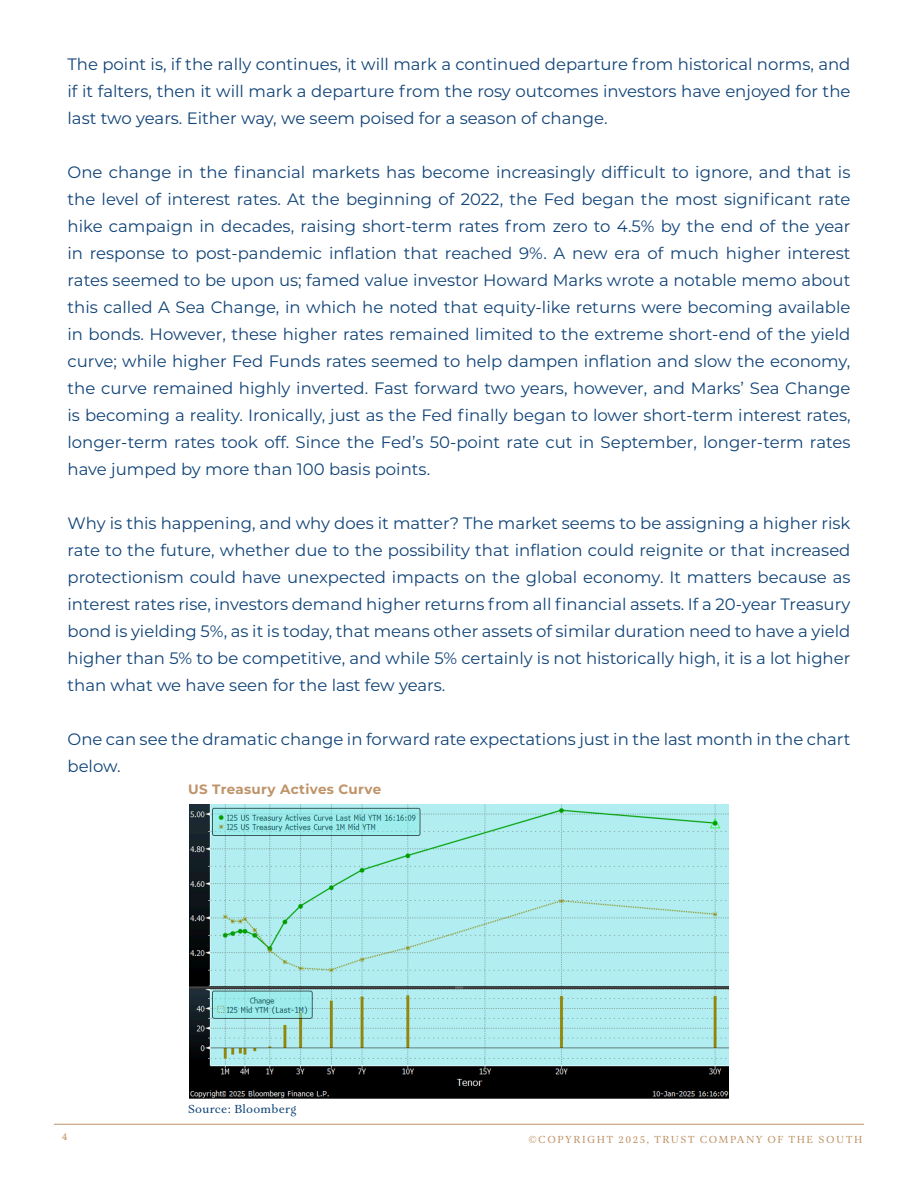
<style>
.page{position:relative;width:918px;height:1188px;background:#fff}
.page>*{position:absolute;margin:0;border:0;box-sizing:border-box;transform-origin:0 0}
.t1{font:16.5px/27px "Montserrat";color:#104377;text-align:justify}
.t2{font:700 13.5px "Montserrat";letter-spacing:.025em;color:#bf9368}
.t3{font:12px "Aria Text G2";letter-spacing:.025em;color:#0f4477}
.t4{font:10.5px "Aria Text G2";letter-spacing:.14em;color:#c09468}
</style>
<div class="page">
<hr style="left:54px;top:1124px;width:810px;height:1px;background:#c09367">
<img style="left:190px;top:804px;width:538px;height:294px">
<p class="t1" style="left:68px;top:50px;width:785px">The point is, if the rally continues, it will mark a continued departure from historical norms, and if it falters, then it will mark a departure from the rosy outcomes investors have enjoyed for the last two years. Either way, we seem poised for a season of change.</p>
<p class="t1" style="left:68px;top:158px;width:785px">One change in the financial markets has become increasingly difficult to ignore, and that is the level of interest rates. At the beginning of 2022, the Fed began the most significant rate hike campaign in decades, raising short-term rates from zero to 4.5% by the end of the year in response to post-pandemic inflation that reached 9%. A new era of much higher interest rates seemed to be upon us; famed value investor Howard Marks wrote a notable memo about this called A Sea Change, in which he noted that equity-like returns were becoming available in bonds. However, these higher rates remained limited to the extreme short-end of the yield curve; while higher Fed Funds rates seemed to help dampen inflation and slow the economy, the curve remained highly inverted. Fast forward two years, however, and Marks’ Sea Change is becoming a reality. Ironically, just as the Fed finally began to lower short-term interest rates, longer-term rates took off. Since the Fed’s 50-point rate cut in September, longer-term rates have jumped by more than 100 basis points.</p>
<p class="t1" style="left:68px;top:509px;width:785px">Why is this happening, and why does it matter? The market seems to be assigning a higher risk rate to the future, whether due to the possibility that inflation could reignite or that increased protectionism could have unexpected impacts on the global economy. It matters because as interest rates rise, investors demand higher returns from all financial assets. If a 20-year Treasury bond is yielding 5%, as it is today, that means other assets of similar duration need to have a yield higher than 5% to be competitive, and while 5% certainly is not historically high, it is a lot higher than what we have seen for the last few years.</p>
<p class="t1" style="left:68px;top:725px;width:785px">One can see the dramatic change in forward rate expectations just in the last month in the chart below.</p>
<p class="t2" style="left:188px;top:779px;width:195px">US Treasury Actives Curve</p>
<p class="t4" style="left:62px;top:1131px;width:7px">4</p>
<p class="t3" style="left:188px;top:1102px;width:110px">Source: Bloomberg</p>
<p class="t4" style="left:528px;top:1134px;width:335px">©COPYRIGHT 2025, TRUST COMPANY OF THE SOUTH</p>
</div>
